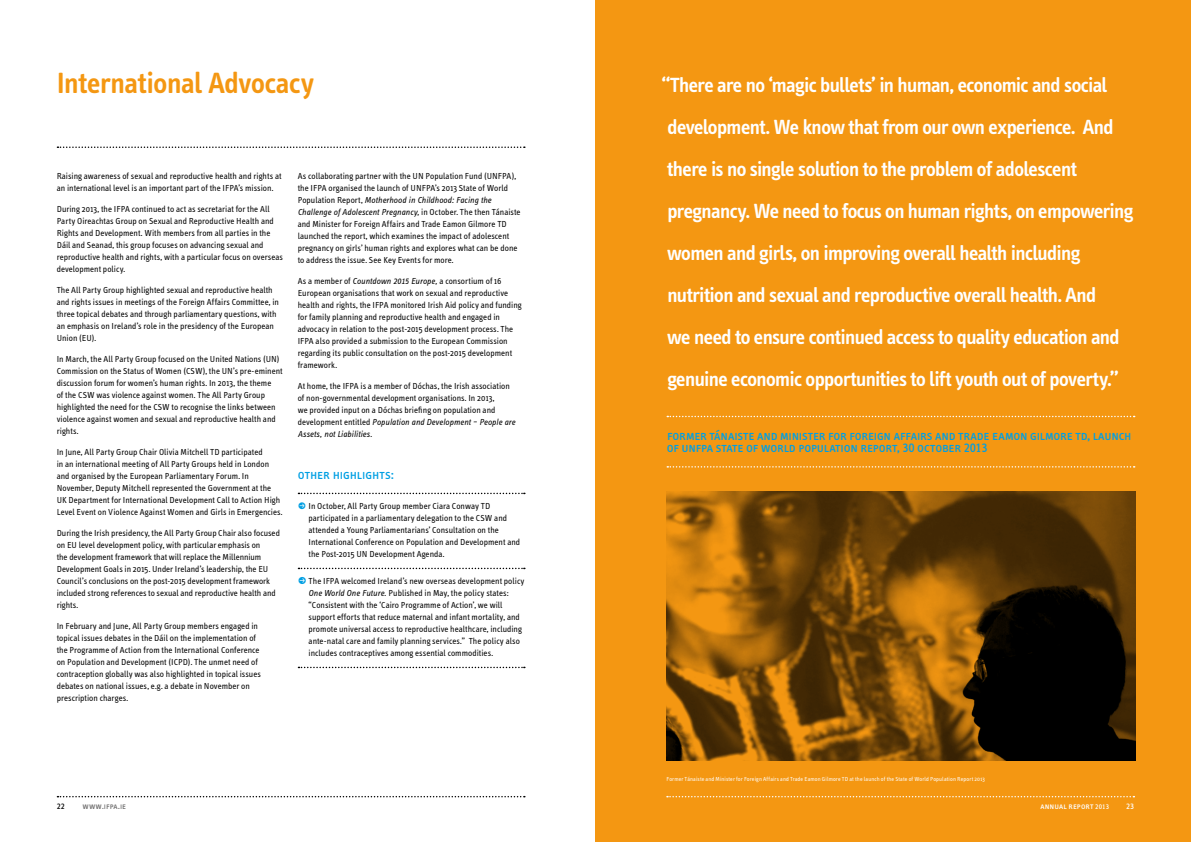
<style>
.page{position:relative;width:1191px;height:842px;background:#fff}
.page>*{position:absolute;margin:0;border:0;box-sizing:border-box;transform-origin:0 0}
.t1{font:600 30px "Info Text";letter-spacing:-.015em;color:#f49712}
.t2{font:600 21px/42px "Info Text";letter-spacing:-.025em;color:#fff}
.t3{font:14px/12px "Info Text Book Caps";letter-spacing:-.015em;color:#009fe3}
.t4{font:9px/12px "Info Text";letter-spacing:.005em;color:#000}
.t5{font:italic 9px/12px "Info Text Regular Tf";color:#000}
.t6{font:9px "Info Text Book Caps";letter-spacing:.005em;color:#fff}
.t7{font:9px "Info Text Book Caps";letter-spacing:.005em;color:#706f6f}
.t8{font:9px "Info Text Book Caps";color:#000}
.t9{font:6px "Info Text";letter-spacing:.02em;color:#fff}
.s1{font-family:"Info Text";font-style:normal}
.s2{font-family:"Info Text Regular Tf";font-style:italic}
.s3{font-family:"Button Bonus Circle Negative";color:#009fe3}
.s4{font-size:7.7px}
</style>
<div class="page">
<div style="left:595px;top:0;width:596px;height:842px;background:#f49712"></div>
<img style="left:666px;top:491px;width:469px;height:270px">
<svg style="left:57px;top:796px;width:468px;height:1px"></svg>
<svg style="left:298px;top:493px;width:227px;height:1px"></svg>
<svg style="left:298px;top:568px;width:227px;height:1px"></svg>
<svg style="left:298px;top:667px;width:227px;height:1px"></svg>
<svg style="left:57px;top:146px;width:468px;height:2px"></svg>
<svg style="left:667px;top:796px;width:467px;height:1px"></svg>
<svg style="left:667px;top:416px;width:467px;height:1px"></svg>
<svg style="left:667px;top:466px;width:467px;height:2px"></svg>
<h1 class="t1" style="left:57px;top:66px;width:259px">International Advocacy</h1>
<p class="t4" style="left:57px;top:170px;width:226px">Raising awareness of sexual and reproductive health and rights at an international level is an important part of the IFPA’s mission.</p>
<p class="t4" style="left:57px;top:203px;width:228px">During 2013, the IFPA continued to act as secretariat for the All Party Oireachtas Group on Sexual and Reproductive Health and Rights and Development. With members from all parties in the Dáil and Seanad, this group focuses on advancing sexual and reproductive health and rights, with a particular focus on overseas development policy.</p>
<p class="t4" style="left:57px;top:284px;width:224px">The All Party Group highlighted sexual and reproductive health and rights issues in meetings of the Foreign Affairs Committee, in three topical debates and through parliamentary questions, with an emphasis on Ireland’s role in the presidency of the European Union (EU).</p>
<p class="t4" style="left:57px;top:353px;width:227px">In March, the All Party Group focused on the United Nations (UN)<br>Commission on the Status of Women (CSW), the UN’s pre-eminent discussion forum for women’s human rights. In 2013, the theme<br>of the CSW was violence against women. The All Party Group highlighted the need for the CSW to recognise the links between violence against women and sexual and reproductive health and rights.</p>
<p class="t4" style="left:57px;top:446px;width:227px">In June, All Party Group Chair Olivia Mitchell TD participated<br>in an international meeting of All Party Groups held in London and organised by the European Parliamentary Forum. In November, Deputy Mitchell represented the Government at the UK Department for International Development Call to Action High Level Event on Violence Against Women and Girls in Emergencies.</p>
<p class="t4" style="left:57px;top:527px;width:225px">During the Irish presidency, the All Party Group Chair also focused on EU level development policy, with particular emphasis on<br>the development framework that will replace the Millennium Development Goals in 2015. Under Ireland’s leadership, the EU Council’s conclusions on the post-2015 development framework included strong references to sexual and reproductive health and rights.</p>
<p class="t4" style="left:57px;top:620px;width:206px">In February and June, All Party Group members engaged in topical issues debates in the Dáil on the implementation of the Programme of Action from the International Conference on Population and Development (ICPD). The unmet need of contraception globally was also highlighted in topical issues debates on national issues, e.g. a debate in November on prescription charges.</p>
<p class="t4" style="left:298px;top:170px;width:220px">As collaborating partner with the UN Population Fund (UNFPA), the IFPA organised the launch of UNFPA’s 2013 State of World</p>
<p class="t5" style="left:298px;top:194px;width:224px"><span class="s1">Population Report,</span> Motherhood in Childhood: Facing the<br>Challenge of Adolescent Pregnancy, <span class="s1">in October. The then Tánaiste</span></p>
<p class="t4" style="left:298px;top:218px;width:221px">and Minister for Foreign Affairs and Trade Eamon Gilmore TD launched the report, which examines the impact of adolescent pregnancy on girls’ human rights and explores what can be done to address the issue. See Key Events for more.</p>
<p class="t4" style="left:298px;top:275px;width:225px">As a member of <span class="s2">Countdown 2015 Europe,</span> a consortium of 16<br>European organisations that work on sexual and reproductive health and rights, the IFPA monitored Irish Aid policy and funding for family planning and reproductive health and engaged in advocacy in relation to the post-2015 development process. The IFPA also provided a submission to the European Commission regarding its public consultation on the post-2015 development framework.</p>
<p class="t4" style="left:298px;top:380px;width:214px">At home, the IFPA is a member of Dóchas, the Irish association of non-governmental development organisations. In 2013,<br>we provided input on a Dóchas briefing on population and</p>
<p class="t5" style="left:298px;top:416px;width:219px"><span class="s1">development entitled</span> Population and Development – People are<br>Assets, not Liabilities.</p>
<h3 class="t3" style="left:298px;top:468px;width:98px">other highlights:</h3>
<p class="t4" style="left:308px;top:500px;width:213px;text-indent:-11px"><sub>P</sub> In October, All Party Group member Ciara Conway TD participated in a parliamentary delegation to the CSW and attended a Young Parliamentarians’ Consultation on the International Conference on Population and Development and the Post-2015 UN Development Agenda.</p>
<p class="t4" style="left:309px;top:575px;width:217px;text-indent:-11px"><span class="s3">P</span> The IFPA welcomed Ireland’s new overseas development policy <span class="s2">One World One Future.</span> Published in May, the policy states: “Consistent with the ‘Cairo Programme of Action’, we will support efforts that reduce maternal and infant mortality, and promote universal access to reproductive healthcare, including ante-natal care and family planning services.” The policy also includes contraceptives among essential commodities.</p>
<p class="t8" style="left:57px;top:801px;width:10px">22</p>
<p class="t7" style="left:82px;top:801px;width:45px">www.ifpa.ie</p>
<p class="t2" style="left:661px;top:64px;width:473px">“There are no ‘magic bullets’ in human, economic and social development. We know that from our own experience. And there is no single solution to the problem of adolescent pregnancy. We need to focus on human rights, on empowering women and girls, on improving overall health including nutrition and sexual and reproductive overall health. And<br>we need to ensure continued access to quality education and genuine economic opportunities to lift youth out of poverty.”</p>
<h3 class="t3" style="left:667px;top:429px;width:466px">former tánaiste and minister for foreign affairs and trade eamon gilmore td, launch of unfpa state of world population report, 30 october 2013</h3>
<p class="t9" style="left:666px;top:775px;width:320px">Former Tánaiste and Minister for Foreign Affairs and Trade Eamon Gilmore TD at the launch of the State of World Population Report 2013</p>
<p class="t6" style="left:1040px;top:801px;width:70px">annual report <span class="s4">2013</span></p>
<p class="t6" style="left:1126px;top:801px;width:10px">23</p>
</div>
